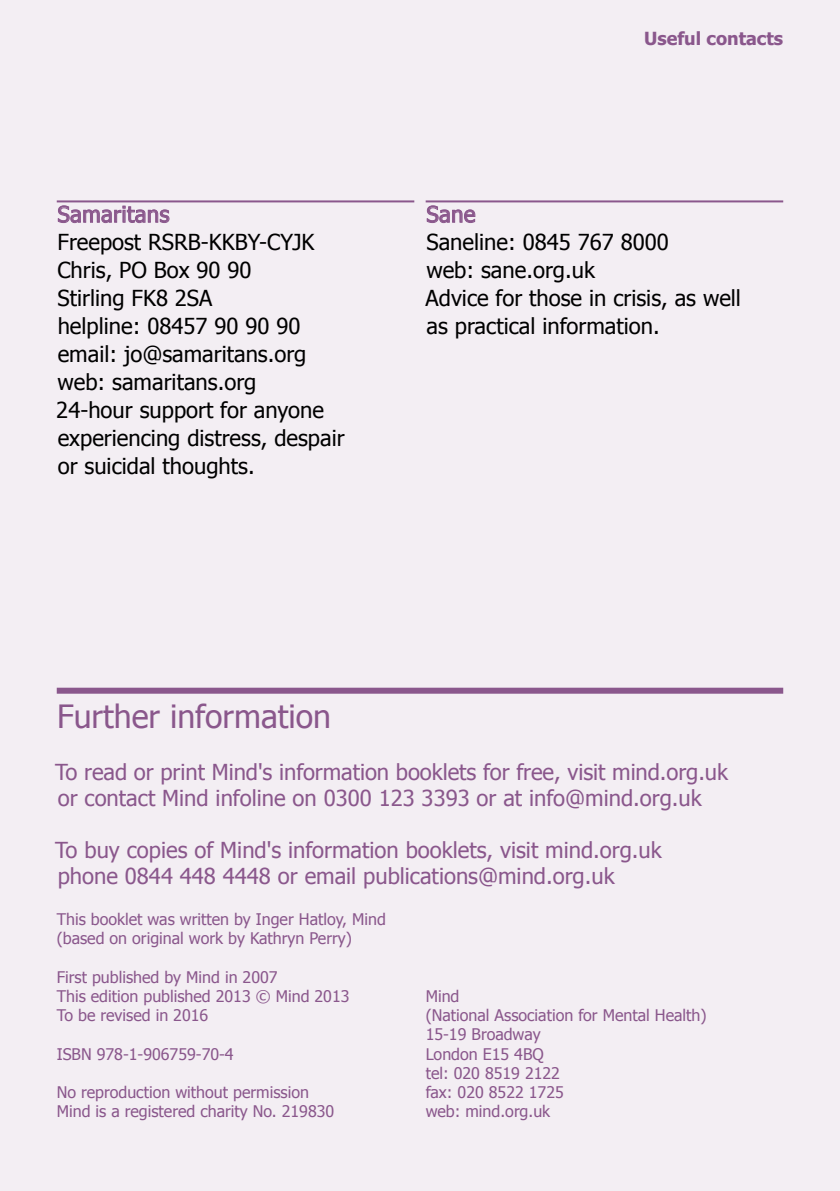
<style>
.page{position:relative;width:840px;height:1191px;background:#fff}
.page>*{position:absolute;margin:0;border:0;box-sizing:border-box;transform-origin:0 0}
.t1{font:32px "Tahoma";color:#8a578c}
.t2{font:22px/28px "Tahoma";color:#000}
.t3{font:22px/26px "Tahoma";color:#8a578c}
.t4{font:22px "Tahoma";letter-spacing:.02em;color:#8a578c}
.t5{font:700 18px "Tahoma";color:#8a578c}
.t6{font:16px/19.2px "Tahoma";color:#8a578c}
</style>
<div class="page">
<div style="left:0;top:0;width:839px;height:1191px;background:#f3eef3"></div>
<hr style="left:57px;top:200px;width:357px;height:2px;background:#8a578c">
<svg style="left:58px;top:205px;width:112px;height:18px"></svg>
<hr style="left:425px;top:200px;width:357px;height:2px;background:#8a578c">
<svg style="left:426px;top:205px;width:49px;height:18px"></svg>
<div style="left:57px;top:687px;width:725px;height:6px;background:#8a578c"></div>
<h2 class="t4" style="left:57px;top:199px;width:113px">Samaritans</h2>
<h2 class="t2" style="left:56px;top:227px;width:290px">Freepost RSRB-KKBY-CYJK<br>Chris, PO Box 90 90<br>Stirling FK8 2SA<br>helpline: 08457 90 90 90 email: jo@samaritans.org web: samaritans.org<br>24-hour support for anyone experiencing distress, despair or suicidal thoughts.</h2>
<p class="t5" style="left:643px;top:26px;width:140px">Useful contacts</p>
<h2 class="t3" style="left:426px;top:200px;width:50px">Sane</h2>
<h2 class="t2" style="left:425px;top:227px;width:317px">Saneline: 0845 767 8000<br>web: sane.org.uk<br>Advice for those in crisis, as well as practical information.</h2>
<h1 class="t1" style="left:57px;top:694px;width:275px">Further information</h1>
<h2 class="t3" style="left:55px;top:757px;width:674px">To read or print Mind's information booklets for free, visit mind.org.uk or contact Mind infoline on 0300 123 3393 or at info@mind.org.uk</h2>
<h2 class="t3" style="left:55px;top:835px;width:608px">To buy copies of Mind's information booklets, visit mind.org.uk phone 0844 448 4448 or email publications@mind.org.uk</h2>
<p class="t6" style="left:57px;top:909px;width:330px">This booklet was written by Inger Hatloy, Mind (based on original work by Kathryn Perry)</p>
<p class="t6" style="left:57px;top:966px;width:294px">First published by Mind in 2007<br>This edition published 2013 © Mind 2013<br>To be revised in 2016</p>
<p class="t6" style="left:57px;top:1043px;width:178px">ISBN 978-1-906759-70-4</p>
<p class="t6" style="left:57px;top:1082px;width:279px">No reproduction without permission<br>Mind is a registered charity No. 219830</p>
<p class="t6" style="left:425px;top:986px;width:282px">Mind<br>(National Association for Mental Health)<br>15-19 Broadway<br>London E15 4BQ<br>tel: 020 8519 2122<br>fax: 020 8522 1725<br>web: mind.org.uk</p>
</div>
